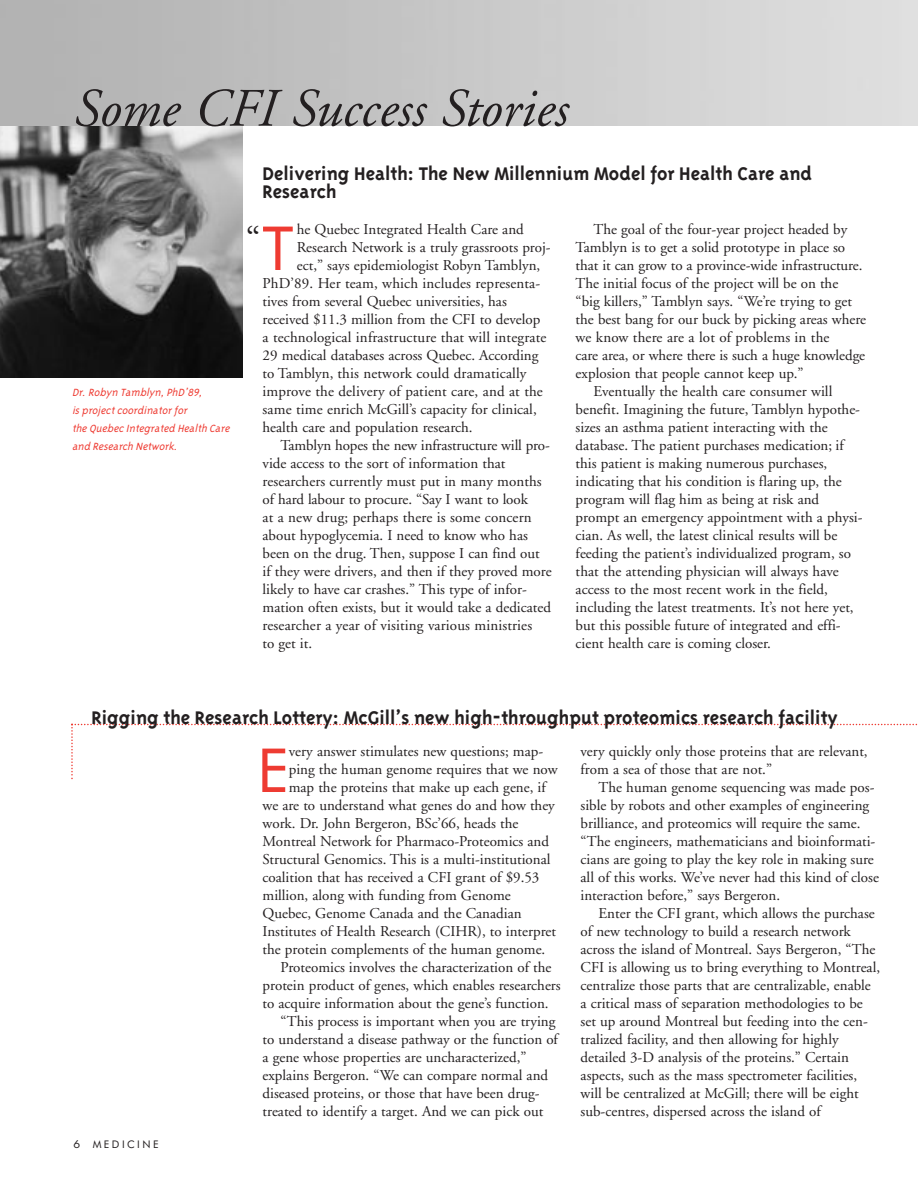
<style>
.page{position:relative;width:918px;height:1188px;background:#fff}
.page>*{position:absolute;margin:0;border:0;box-sizing:border-box;transform-origin:0 0}
.t1{font:60.75px "Futura BT";color:#ee3b32}
.t2{font:italic 54px "Adobe Garamond";color:#231f20}
.t3{font:36px "Adobe Garamond";color:#231f20}
.t4{font:21px/18px "Triplex Bold Lining";color:#231f20}
.t5{font:15px/18px "Adobe Garamond";color:#231f20}
.t6{font:italic 12px/18px "Triplex Light Lining";color:#ee3b32}
.t7{font:10.5px "Futura BT";letter-spacing:.235em;color:#231f20}
.s1{font-family:"Futura"}
</style>
<div class="page">
<img style="left:0;top:126px;width:243px;height:252px">
<svg style="left:71px;top:724px;width:847px;height:55px"></svg>
<h2 class="t2" style="left:72px;top:87px;width:496px">Some CFI Success Stories</h2>
<p class="t6" style="left:72px;top:384px;width:161px">Dr.Robyn Tamblyn,PhD’89,<br>is projectcoordinatorfor<br>the Quebec Integrated Health Care and Research Network.</p>
<h3 class="t4" style="left:262px;top:166px;width:551px">Delivering Health: The New Millennium Model for Health Care and<br>Research</h3>
<h1 class="t1" style="left:262px;top:222px;width:32px">T</h1>
<p class="t5" style="left:297px;top:222px;width:229px">he Quebec Integrated Health Care and</p>
<h3 class="t3" style="left:246px;top:225px;width:16px">“</h3>
<p class="t5" style="left:297px;top:240px;width:255px">Research Network is a truly grassroots proj-</p>
<p class="t5" style="left:297px;top:258px;width:245px">ect,” says epidemiologist Robyn Tamblyn,</p>
<p class="t5" style="left:263px;top:276px;width:279px">PhD’89. Her team, which includes representa-</p>
<p class="t5" style="left:263px;top:294px;width:246px">tives from several Quebec universities, has</p>
<p class="t5" style="left:263px;top:312px;width:279px">received $11.3 million from the CFI to develop</p>
<p class="t5" style="left:263px;top:330px;width:285px">a technological infrastructure that will integrate</p>
<p class="t5" style="left:263px;top:348px;width:277px">29 medical databases across Quebec. According</p>
<p class="t5" style="left:263px;top:366px;width:265px">to Tamblyn, this network could dramatically</p>
<p class="t5" style="left:263px;top:384px;width:282px">improve the delivery of patient care, and at the</p>
<p class="t5" style="left:263px;top:402px;width:276px">same time enrich McGill’s capacity for clinical,</p>
<p class="t5" style="left:263px;top:420px;width:212px">health care and population research.</p>
<p class="t5" style="left:281px;top:438px;width:271px">Tamblyn hopes the new infrastructure will pro-</p>
<p class="t5" style="left:263px;top:456px;width:244px">vide access to the sort of information that</p>
<p class="t5" style="left:263px;top:474px;width:281px">researchers currently must put in many months</p>
<p class="t5" style="left:263px;top:492px;width:267px">of hard labour to procure. “Say I want to look</p>
<p class="t5" style="left:263px;top:510px;width:271px">at a new drug; perhaps there is some concern</p>
<p class="t5" style="left:263px;top:528px;width:267px">about hypoglycemia. I need to know who has</p>
<p class="t5" style="left:263px;top:546px;width:279px">been on the drug. Then, suppose I can find out</p>
<p class="t5" style="left:263px;top:564px;width:291px">if they were drivers, and then if they proved more</p>
<p class="t5" style="left:263px;top:582px;width:266px">likely to have car crashes.” This type of infor-</p>
<p class="t5" style="left:263px;top:600px;width:290px">mation often exists, but it would take a dedicated</p>
<p class="t5" style="left:263px;top:618px;width:271px">researcher a year of visiting various ministries</p>
<p class="t5" style="left:263px;top:636px;width:51px">to get it.</p>
<p class="t5" style="left:594px;top:222px;width:255px">The goal of the four-year project headed by</p>
<p class="t5" style="left:576px;top:240px;width:271px">Tamblyn is to get a solid prototype in place so</p>
<p class="t5" style="left:576px;top:258px;width:288px">that it can grow to a province-wide infrastructure.</p>
<p class="t5" style="left:576px;top:276px;width:264px">The initial focus of the project will be on the</p>
<p class="t5" style="left:576px;top:294px;width:278px">“big killers,” Tamblyn says. “We’re trying to get</p>
<p class="t5" style="left:576px;top:312px;width:292px">the best bang for our buck by picking areas where</p>
<p class="t5" style="left:576px;top:330px;width:255px">we know there are a lot of problems in the</p>
<p class="t5" style="left:576px;top:348px;width:291px">care area, or where there is such a huge knowledge</p>
<p class="t5" style="left:576px;top:366px;width:229px">explosion that people cannot keep up.”</p>
<p class="t5" style="left:594px;top:384px;width:240px">Eventually the health care consumer will</p>
<p class="t5" style="left:576px;top:402px;width:286px">benefit. Imagining the future, Tamblyn hypothe-</p>
<p class="t5" style="left:576px;top:420px;width:254px">sizes an asthma patient interacting with the</p>
<p class="t5" style="left:576px;top:438px;width:270px">database. The patient purchases medication; if</p>
<p class="t5" style="left:576px;top:456px;width:253px">this patient is making numerous purchases,</p>
<p class="t5" style="left:576px;top:474px;width:268px">indicating that his condition is flaring up, the</p>
<p class="t5" style="left:576px;top:492px;width:245px">program will flag him as being at risk and</p>
<p class="t5" style="left:576px;top:510px;width:288px">prompt an emergency appointment with a physi-</p>
<p class="t5" style="left:576px;top:528px;width:263px">cian. As well, the latest clinical results will be</p>
<p class="t5" style="left:576px;top:546px;width:277px">feeding the patient’s individualized program, so</p>
<p class="t5" style="left:576px;top:564px;width:265px">that the attending physician will always have</p>
<p class="t5" style="left:576px;top:582px;width:254px">access to the most recent work in the field,</p>
<p class="t5" style="left:576px;top:600px;width:280px">including the latest treatments. It’s not here yet,</p>
<p class="t5" style="left:576px;top:618px;width:267px">but this possible future of integrated and effi-</p>
<p class="t5" style="left:576px;top:636px;width:197px">cient health care is coming closer.</p>
<h3 class="t4" style="left:92px;top:710px;width:748px">Rigging the Research Lottery: McGill’s new high-throughput proteomics research facility</h3>
<p class="t7" style="left:74px;top:1140px;width:87px"><span class="s1">6</span> MEDICINE</p>
<h1 class="t1" style="left:257px;top:744px;width:33px">E</h1>
<p class="t5" style="left:289px;top:744px;width:256px">very answer stimulates new questions; map-</p>
<p class="t5" style="left:289px;top:762px;width:270px">ping the human genome requires that we now</p>
<p class="t5" style="left:289px;top:780px;width:259px">map the proteins that make up each gene, if</p>
<p class="t5" style="left:263px;top:798px;width:294px">we are to understand what genes do and how they</p>
<p class="t5" style="left:263px;top:816px;width:258px">work. Dr. John Bergeron, BSc’66, heads the</p>
<p class="t5" style="left:263px;top:834px;width:288px">Montreal Network for Pharmaco-Proteomics and</p>
<p class="t5" style="left:263px;top:852px;width:290px">Structural Genomics. This is a multi-institutional</p>
<p class="t5" style="left:263px;top:870px;width:278px">coalition that has received a CFI grant of $9.53</p>
<p class="t5" style="left:263px;top:888px;width:250px">million, along with funding from Genome</p>
<p class="t5" style="left:263px;top:906px;width:261px">Quebec, Genome Canada and the Canadian</p>
<p class="t5" style="left:263px;top:924px;width:295px">Institutes of Health Research (CIHR), to interpret</p>
<p class="t5" style="left:263px;top:942px;width:284px">the protein complements of the human genome.</p>
<p class="t5" style="left:281px;top:960px;width:272px">Proteomics involves the characterization of the</p>
<p class="t5" style="left:263px;top:978px;width:300px">protein product of genes, which enables researchers</p>
<p class="t5" style="left:263px;top:996px;width:288px">to acquire information about the gene’s function.</p>
<p class="t5" style="left:281px;top:1014px;width:276px">“This process is important when you are trying</p>
<p class="t5" style="left:263px;top:1032px;width:297px">to understand a disease pathway or the function of</p>
<p class="t5" style="left:263px;top:1050px;width:265px">a gene whose properties are uncharacterized,”</p>
<p class="t5" style="left:263px;top:1068px;width:287px">explains Bergeron. “We can compare normal and</p>
<p class="t5" style="left:263px;top:1086px;width:279px">diseased proteins, or those that have been drug-</p>
<p class="t5" style="left:263px;top:1104px;width:282px">treated to identify a target. And we can pick out</p>
<p class="t5" style="left:581px;top:744px;width:289px">very quickly only those proteins that are relevant, from a sea of those that are not.”</p>
<p class="t5" style="left:581px;top:780px;width:300px;text-indent:18px">The human genome sequencing was made pos&shy;sible by robots and other examples of engineering brilliance, and proteomics will require the same. “The engineers, mathematicians and bioinformati&shy;cians are going to play the key role in making sure all of this works. We’ve never had this kind of close interaction before,” says Bergeron.</p>
<p class="t5" style="left:581px;top:906px;width:301px;text-indent:18px">Enter the CFI grant, which allows the purchase of new technology to build a research network across the island of Montreal. Says Bergeron, “The CFI is allowing us to bring everything to Montreal, centralize those parts that are centralizable, enable a critical mass of separation methodologies to be set up around Montreal but feeding into the cen&shy;tralized facility, and then allowing for highly detailed 3-D analysis of the proteins.” Certain aspects, such as the mass spectrometer facilities, will be centralized at McGill; there will be eight sub-centres, dispersed across the island of</p>
</div>
